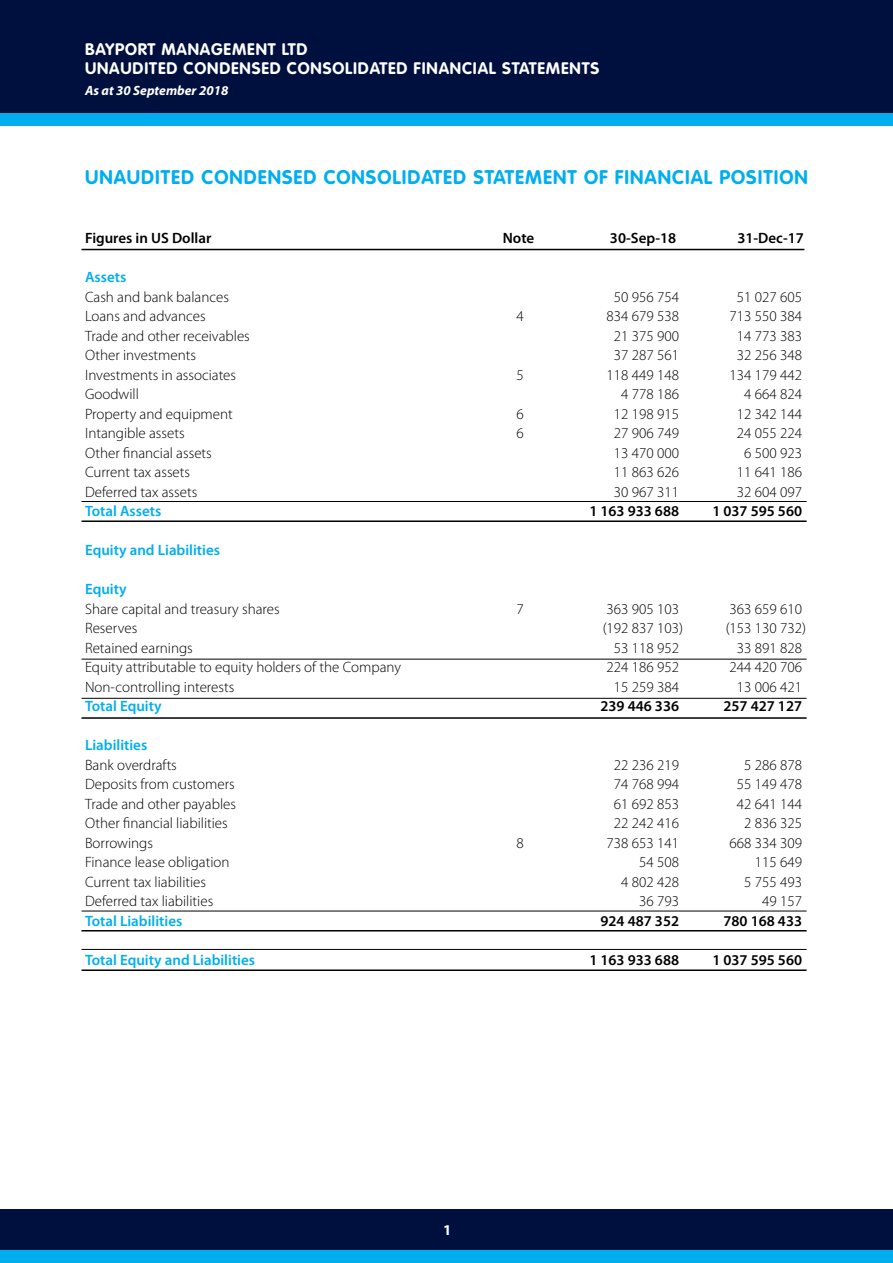
<style>
.page{position:relative;width:893px;height:1263px;background:#fff}
.page>*{position:absolute;margin:0;border:0;box-sizing:border-box;transform-origin:0 0}
.t1{font:700 19.5px "VAG Rounded Std";letter-spacing:.05em;color:#00aeef}
.t2{font:700 16.5px/19.8px "VAG Rounded Std";letter-spacing:.05em;color:#fff}
.t3{font:300 15px "Myriad Pro";color:#000}
.t4{font:600 15px "Myriad Pro";color:#000}
.t5{font:600 15px "Myriad Pro";color:#00aeef}
.t6{font:700 15px "Myriad Pro";color:#fff}
.t7{font:italic 700 13.5px "Myriad Pro";color:#fff}
</style>
<div class="page">
<div style="left:0;top:0;width:893px;height:114px;background:#00103e"></div>
<div style="left:0;top:113px;width:893px;height:13px;background:#00aeef"></div>
<div style="left:0;top:1209px;width:893px;height:42px;background:#00103e"></div>
<div style="left:0;top:1250px;width:893px;height:13px;background:#00aeef"></div>
<hr style="left:81px;top:249px;width:723px;height:1px;background:#000">
<hr style="left:81px;top:501px;width:726px;height:1px;background:#000">
<hr style="left:81px;top:698px;width:726px;height:1px;background:#000">
<hr style="left:81px;top:659px;width:726px;height:1px;background:#000">
<hr style="left:81px;top:911px;width:726px;height:1px;background:#000">
<hr style="left:81px;top:949px;width:726px;height:1px;background:#000">
<hr style="left:81px;top:520px;width:726px;height:2px;background:#000">
<hr style="left:81px;top:717px;width:726px;height:2px;background:#000">
<hr style="left:81px;top:930px;width:726px;height:1px;background:#000">
<hr style="left:81px;top:969px;width:726px;height:2px;background:#000">
<p class="t2" style="left:85px;top:40px;width:516px">BAYPORT MANAGEMENT LTD<br>UNAUDITED CONDENSED CONSOLIDATED FINANCIAL STATEMENTS</p>
<p class="t7" style="left:85px;top:82px;width:145px">As at 30 September 2018</p>
<h1 class="t1" style="left:85px;top:166px;width:724px">UNAUDITED CONDENSED CONSOLIDATED STATEMENT OF FINANCIAL POSITION</h1>
<p class="t4" style="left:85px;top:230px;width:128px">Figures in US Dollar</p>
<p class="t4" style="left:503px;top:230px;width:33px">Note</p>
<p class="t4" style="left:610px;top:230px;width:68px">30-Sep-18</p>
<p class="t4" style="left:737px;top:230px;width:68px">31-Dec-17</p>
<p class="t5" style="left:85px;top:269px;width:43px">Assets</p>
<p class="t3" style="left:85px;top:288px;width:145px">Cash and bank balances</p>
<p class="t3" style="left:614px;top:288px;width:67px">50 956 754</p>
<p class="t3" style="left:737px;top:288px;width:67px">51 027 605</p>
<p class="t3" style="left:85px;top:308px;width:122px">Loans and advances</p>
<p class="t3" style="left:516px;top:308px;width:9px">4</p>
<p class="t3" style="left:607px;top:308px;width:74px">834 679 538</p>
<p class="t3" style="left:730px;top:308px;width:74px">713 550 384</p>
<p class="t3" style="left:85px;top:327px;width:166px">Trade and other receivables</p>
<p class="t3" style="left:614px;top:327px;width:67px">21 375 900</p>
<p class="t3" style="left:737px;top:327px;width:67px">14 773 383</p>
<p class="t3" style="left:85px;top:347px;width:113px">Other investments</p>
<p class="t3" style="left:614px;top:347px;width:67px">37 287 561</p>
<p class="t3" style="left:737px;top:347px;width:67px">32 256 348</p>
<p class="t3" style="left:85px;top:366px;width:153px">Investments in associates</p>
<p class="t3" style="left:516px;top:366px;width:9px">5</p>
<p class="t3" style="left:607px;top:366px;width:74px">118 449 148</p>
<p class="t3" style="left:730px;top:366px;width:74px">134 179 442</p>
<p class="t3" style="left:85px;top:386px;width:55px">Goodwill</p>
<p class="t3" style="left:621px;top:386px;width:59px">4 778 186</p>
<p class="t3" style="left:744px;top:386px;width:59px">4 664 824</p>
<p class="t3" style="left:85px;top:405px;width:149px">Property and equipment</p>
<p class="t3" style="left:516px;top:405px;width:9px">6</p>
<p class="t3" style="left:614px;top:405px;width:67px">12 198 915</p>
<p class="t3" style="left:737px;top:405px;width:67px">12 342 144</p>
<p class="t3" style="left:85px;top:425px;width:101px">Intangible assets</p>
<p class="t3" style="left:516px;top:425px;width:9px">6</p>
<p class="t3" style="left:614px;top:425px;width:67px">27 906 749</p>
<p class="t3" style="left:737px;top:425px;width:67px">24 055 224</p>
<p class="t3" style="left:85px;top:444px;width:128px">Other financial assets</p>
<p class="t3" style="left:614px;top:444px;width:67px">13 470 000</p>
<p class="t3" style="left:744px;top:444px;width:59px">6 500 923</p>
<p class="t3" style="left:85px;top:464px;width:107px">Current tax assets</p>
<p class="t3" style="left:614px;top:464px;width:67px">11 863 626</p>
<p class="t3" style="left:737px;top:464px;width:67px">11 641 186</p>
<p class="t3" style="left:85px;top:483px;width:114px">Deferred tax assets</p>
<p class="t3" style="left:614px;top:483px;width:67px">30 967 311</p>
<p class="t3" style="left:737px;top:483px;width:67px">32 604 097</p>
<p class="t5" style="left:85px;top:503px;width:78px">Total Assets</p>
<p class="t4" style="left:589px;top:503px;width:91px">1 163 933 688</p>
<p class="t4" style="left:712px;top:503px;width:91px">1 037 595 560</p>
<p class="t5" style="left:85px;top:542px;width:137px">Equity and Liabilities</p>
<p class="t5" style="left:85px;top:581px;width:43px">Equity</p>
<p class="t3" style="left:85px;top:600px;width:196px">Share capital and treasury shares</p>
<p class="t3" style="left:516px;top:600px;width:9px">7</p>
<p class="t3" style="left:607px;top:600px;width:74px">363 905 103</p>
<p class="t3" style="left:730px;top:600px;width:74px">363 659 610</p>
<p class="t3" style="left:85px;top:620px;width:54px">Reserves</p>
<p class="t3" style="left:603px;top:620px;width:82px">(192 837 103)</p>
<p class="t3" style="left:726px;top:620px;width:82px">(153 130 732)</p>
<p class="t3" style="left:85px;top:639px;width:109px">Retained earnings</p>
<p class="t3" style="left:614px;top:639px;width:67px">53 118 952</p>
<p class="t3" style="left:737px;top:639px;width:67px">33 891 828</p>
<p class="t3" style="left:85px;top:659px;width:317px">Equity attributable to equity holders of the Company</p>
<p class="t3" style="left:607px;top:659px;width:74px">224 186 952</p>
<p class="t3" style="left:730px;top:659px;width:74px">244 420 706</p>
<p class="t3" style="left:85px;top:678px;width:151px">Non-controlling interests</p>
<p class="t3" style="left:614px;top:678px;width:67px">15 259 384</p>
<p class="t3" style="left:737px;top:678px;width:67px">13 006 421</p>
<p class="t5" style="left:85px;top:698px;width:78px">Total Equity</p>
<p class="t4" style="left:600px;top:698px;width:80px">239 446 336</p>
<p class="t4" style="left:723px;top:698px;width:80px">257 427 127</p>
<p class="t5" style="left:85px;top:737px;width:64px">Liabilities</p>
<p class="t3" style="left:85px;top:756px;width:93px">Bank overdrafts</p>
<p class="t3" style="left:614px;top:756px;width:67px">22 236 219</p>
<p class="t3" style="left:744px;top:756px;width:59px">5 286 878</p>
<p class="t3" style="left:85px;top:776px;width:151px">Deposits from customers</p>
<p class="t3" style="left:614px;top:776px;width:67px">74 768 994</p>
<p class="t3" style="left:737px;top:776px;width:67px">55 149 478</p>
<p class="t3" style="left:85px;top:795px;width:153px">Trade and other payables</p>
<p class="t3" style="left:614px;top:795px;width:67px">61 692 853</p>
<p class="t3" style="left:737px;top:795px;width:67px">42 641 144</p>
<p class="t3" style="left:85px;top:815px;width:144px">Other financial liabilities</p>
<p class="t3" style="left:614px;top:815px;width:67px">22 242 416</p>
<p class="t3" style="left:744px;top:815px;width:59px">2 836 325</p>
<p class="t3" style="left:85px;top:834px;width:70px">Borrowings</p>
<p class="t3" style="left:516px;top:834px;width:9px">8</p>
<p class="t3" style="left:607px;top:834px;width:74px">738 653 141</p>
<p class="t3" style="left:730px;top:834px;width:74px">668 334 309</p>
<p class="t3" style="left:85px;top:854px;width:146px">Finance lease obligation</p>
<p class="t3" style="left:639px;top:854px;width:41px">54 508</p>
<p class="t3" style="left:755px;top:854px;width:49px">115 649</p>
<p class="t3" style="left:85px;top:873px;width:123px">Current tax liabilities</p>
<p class="t3" style="left:621px;top:873px;width:59px">4 802 428</p>
<p class="t3" style="left:744px;top:873px;width:59px">5 755 493</p>
<p class="t3" style="left:85px;top:893px;width:130px">Deferred tax liabilities</p>
<p class="t3" style="left:639px;top:893px;width:41px">36 793</p>
<p class="t3" style="left:762px;top:893px;width:41px">49 157</p>
<p class="t5" style="left:85px;top:912px;width:99px">Total Liabilities</p>
<p class="t4" style="left:600px;top:912px;width:80px">924 487 352</p>
<p class="t4" style="left:723px;top:912px;width:80px">780 168 433</p>
<p class="t5" style="left:85px;top:951px;width:172px">Total Equity and Liabilities</p>
<p class="t4" style="left:589px;top:951px;width:91px">1 163 933 688</p>
<p class="t4" style="left:712px;top:951px;width:91px">1 037 595 560</p>
<p class="t6" style="left:443px;top:1221px;width:10px">1</p>
</div>
